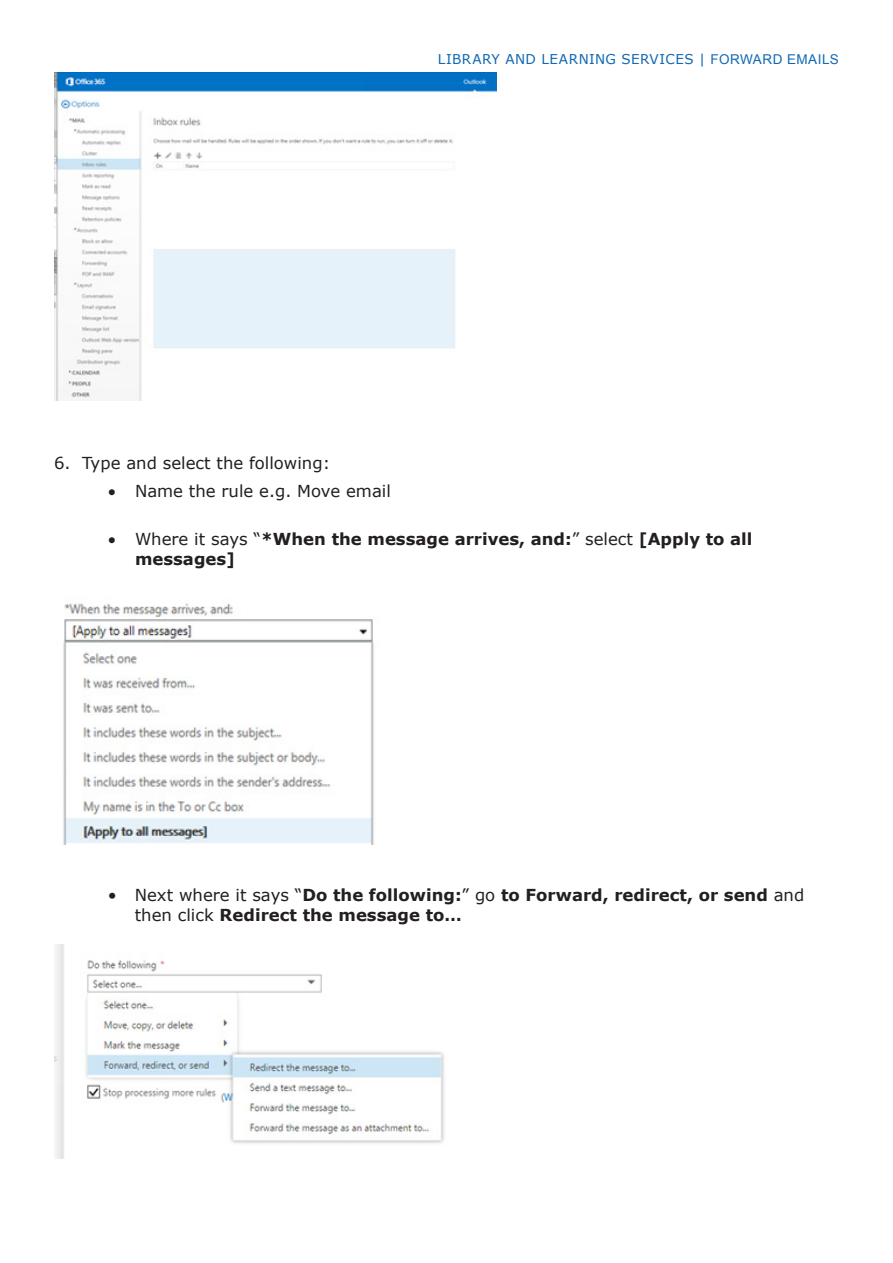
<style>
.page{position:relative;width:893px;height:1263px;background:#fff}
.page>*{position:absolute;margin:0;border:0;box-sizing:border-box;transform-origin:0 0}
.t1{font:700 16.5px/19.8px "Verdana";color:#231f20}
.t2{font:16.5px "Verdana";color:#231f20}
.t3{font:13.5px "Verdana";letter-spacing:.035em;color:#1168b3}
.s1{font-family:"Arial"}
.s2{font-weight:400}
</style>
<div class="page">
<img style="left:55px;top:73px;width:441px;height:328px">
<img style="left:63px;top:597px;width:311px;height:248px">
<img style="left:55px;top:944px;width:389px;height:215px">
<p class="t3" style="left:438px;top:50px;width:403px">LIBRARY AND LEARNING SERVICES | <span class="s1">FORWARD EMAILS</span></p>
<p class="t2" style="left:54px;top:451px;width:278px">6. Type and select the following:</p>
<p class="t2" style="left:108px;top:480px;width:284px">• Name the rule e.g. Move email</p>
<p class="t1" style="left:135px;top:529px;width:619px;text-indent:-27px">• <span class="s2">Where it says “</span>*When the message arrives, and:<span class="s2">” select</span> [Apply to all messages]</p>
<p class="t1" style="left:135px;top:885px;width:671px;text-indent:-27px"><span class="s2">• Next where it says “</span>Do the following:<span class="s2">” go</span> to Forward, redirect, or send <span class="s2">and then click</span> Redirect the message to…</p>
</div>
